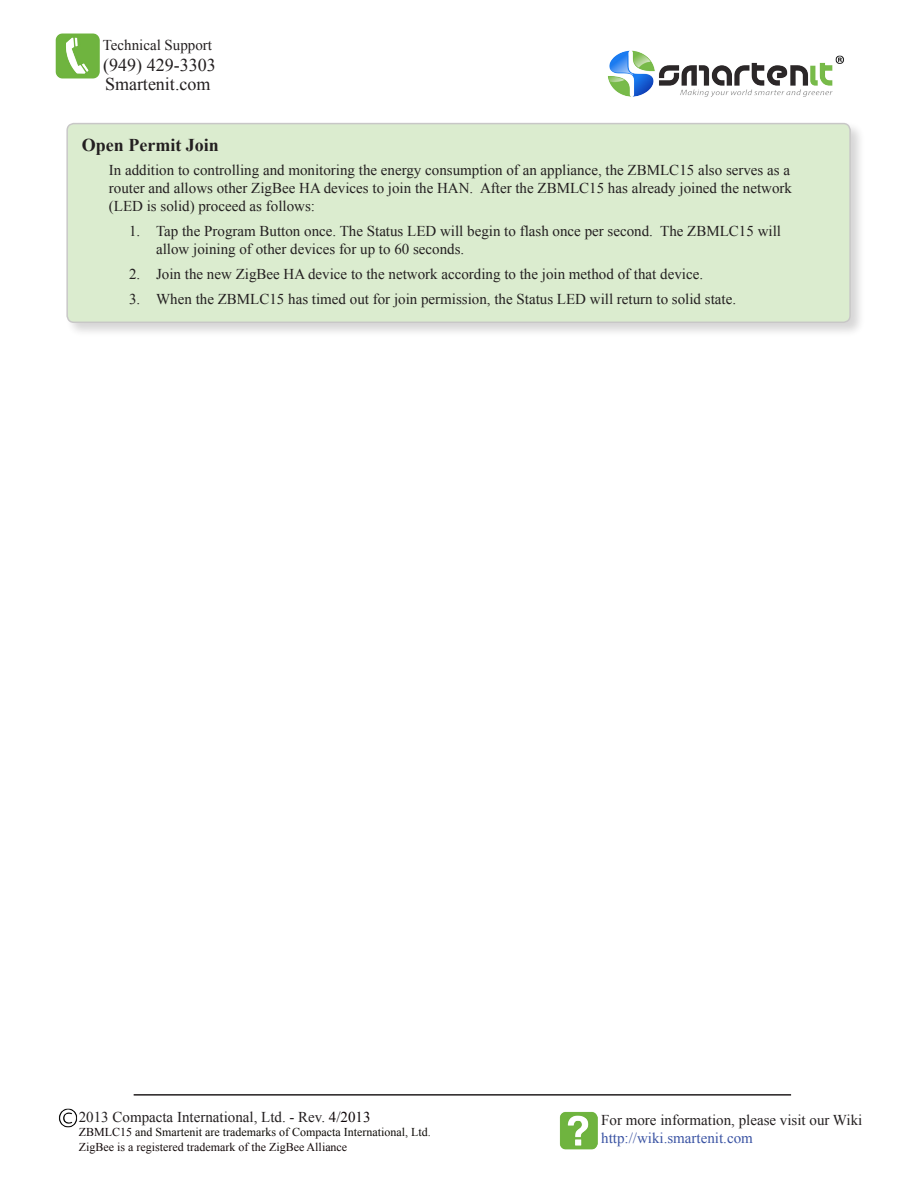
<style>
.page{position:relative;width:918px;height:1188px;background:#fff}
.page>*{position:absolute;margin:0;border:0;box-sizing:border-box;transform-origin:0 0}
.t1{font:18px "Times New Roman";color:#231f20}
.t2{font:700 18px "Times New Roman";color:#231f20}
.t3{font:15px/18px "Times New Roman";color:#231f20}
.t4{font:15px "Times New Roman";color:#3a53a3}
.t5{font:12px "Times New Roman";color:#0e0b07}
.t6{font:12px "Times New Roman";color:#140a0a}
.s1{color:#0e0608}
</style>
<div class="page">
<img style="left:607px;top:50px;width:237px;height:47px">
<div style="left:63px;top:120px;width:804px;height:219px;background:#231f20;opacity:.75"></div>
<div style="left:67px;top:124px;width:783px;height:198px;background:#dbeccf;border-radius:7px"></div>
<div style="left:66px;top:123px;width:785px;height:200px;border:2px solid #231f20;border-radius:7px"></div>
<img style="left:560px;top:1112px;width:38px;height:37px">
<img style="left:55px;top:33px;width:45px;height:46px">
<img style="left:58px;top:1109px;width:19px;height:19px">
<hr style="left:134px;top:1094px;width:657px;height:2px;background:#231f20">
<p class="t3" style="left:103px;top:36px;width:111px">Technical Support</p>
<p class="t1" style="left:105px;top:72px;width:107px">Smartenit.com</p>
<p class="t1" style="left:103px;top:53px;width:114px">(949) 429-3303</p>
<p class="t2" style="left:82px;top:132px;width:138px">Open Permit Join</p>
<p class="t3" style="left:109px;top:161px;width:685px">In addition to controlling and monitoring the energy consumption of an appliance, the ZBMLC15 also serves as a router and allows other ZigBee HA devices to join the HAN. After the ZBMLC15 has already joined the network (LED is solid) proceed as follows:</p>
<p class="t3" style="left:156px;top:222px;width:626px">Tap the Program Button once. The Status LED will begin to flash once per second. The ZBMLC15 will allow joining of other devices for up to 60 seconds.</p>
<p class="t3" style="left:156px;top:265px;width:548px">Join the new ZigBee HA device to the network according to the join method of that device.</p>
<p class="t3" style="left:156px;top:289px;width:581px">When the ZBMLC15 has timed out for join permission, the Status LED will return to solid state.</p>
<p class="t3" style="left:129px;top:222px;width:13px">1.</p>
<p class="t3" style="left:129px;top:261px;width:13px;line-height:24.8px">2.<br>3.</p>
<p class="t3" style="left:79px;top:1108px;width:293px">2013 Compacta International, Ltd. - Rev. <span class="s1">4/2013</span></p>
<p class="t5" style="left:79px;top:1124px;width:353px"><span class="s1">ZBMLC15</span> and Smartenit are trademarks of Compacta International, Ltd.</p>
<p class="t6" style="left:79px;top:1139px;width:270px">ZigBee is a registered trademark of the ZigBee Alliance</p>
<p class="t3" style="left:601px;top:1111px;width:263px">For more information, please visit our Wiki</p>
<p class="t4" style="left:601px;top:1128px;width:153px">http://wiki.smartenit.com</p>
</div>
